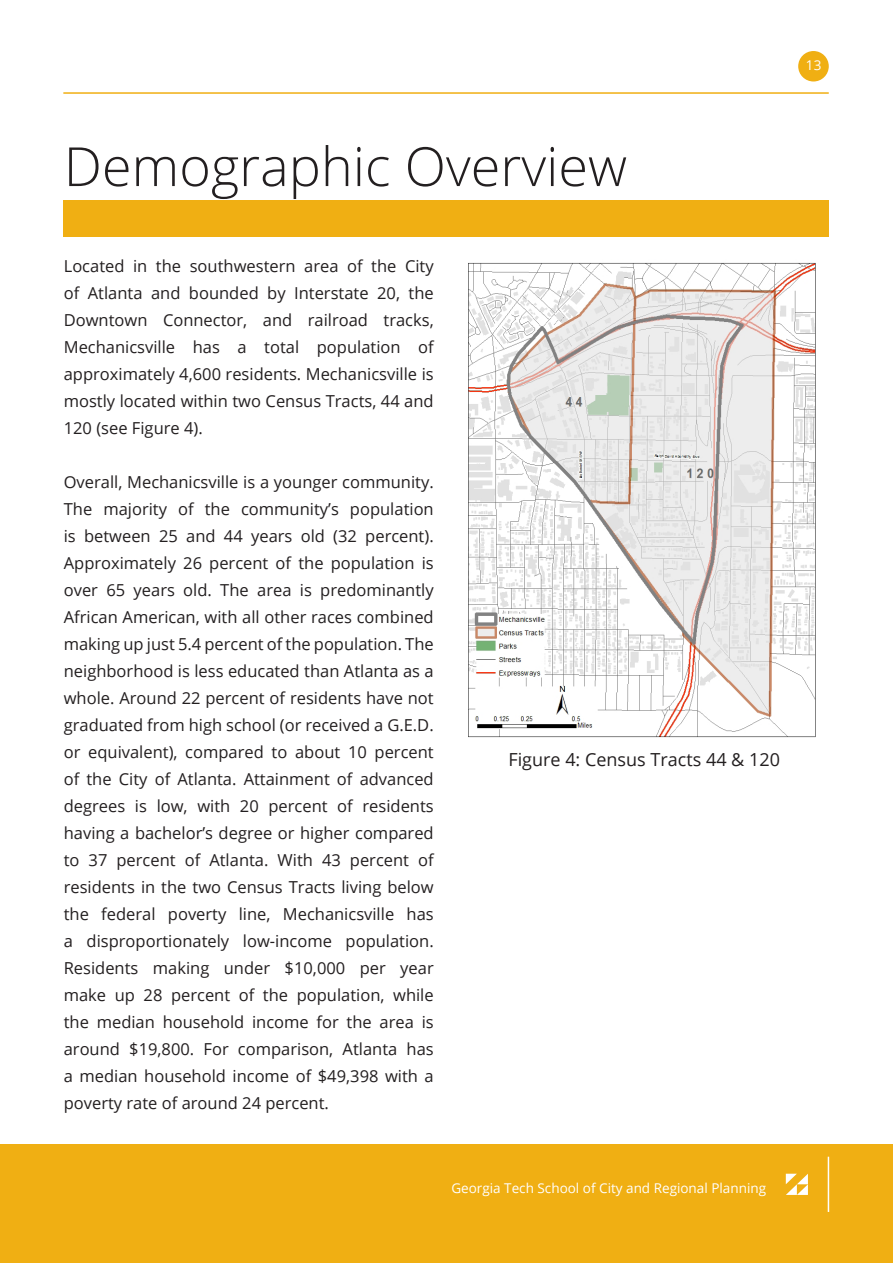
<style>
.page{position:relative;width:893px;height:1263px;background:#fff}
.page>*{position:absolute;margin:0;border:0;box-sizing:border-box;transform-origin:0 0}
.Heading_1___36pt{font:300 54px "Open Sans";color:#231f20}
.t1{font:18px "Open Sans";color:#231f20}
.Body___9pt_Left_Just{font:16.5px/27px "Open Sans";color:#231f20;text-align:justify}
.t2{font:13.5px "Open Sans";color:#fff}
</style>
<div class="page">
<div style="left:798px;top:51px;width:31px;height:30px;background:#f0af13;border-radius:50%"></div>
<hr style="left:63px;top:92px;width:766px;height:2px;background:#f0af13">
<div style="left:0;top:1144px;width:893px;height:119px;background:#f0af13"></div>
<hr style="left:828px;top:1157px;width:1px;height:55px;background:#fff">
<svg style="left:786px;top:1174px;width:22px;height:21px"></svg>
<img style="left:468px;top:262px;width:348px;height:476px">
<div style="left:63px;top:200px;width:766px;height:37px;background:#f0af13"></div>
<p class="t2" style="left:806px;top:56px;width:17px">13</p>
<p class="Heading_1___36pt" style="left:64px;top:129px;width:565px">Demographic Overview</p>
<p class="Body___9pt_Left_Just" style="left:64px;top:252px;width:371px">Located in the southwestern area of the City of Atlanta and bounded by Interstate 20, the Downtown Connector, and railroad tracks, Mechanicsville has a total population of approximately 4,600 residents. Mechanicsville is mostly located within two Census Tracts, 44 and 120 (see Figure 4).</p>
<p class="Body___9pt_Left_Just" style="left:64px;top:468px;width:371px">Overall, Mechanicsville is a younger community.<br>The majority of the community’s population is between 25 and 44 years old (32 percent).<br>Approximately 26 percent of the population is over 65 years old. The area is predominantly African American, with all other races combined making up just 5.4 percent of the population. The neighborhood is less educated than Atlanta as a whole. Around 22 percent of residents have not graduated from high school (or received a G.E.D. or equivalent), compared to about 10 percent of the City of Atlanta. Attainment of advanced degrees is low, with 20 percent of residents having a bachelor’s degree or higher compared to 37 percent of Atlanta. With 43 percent of residents in the two Census Tracts living below the federal poverty line, Mechanicsville has a disproportionately low-income population.<br>Residents making under $10,000 per year make up 28 percent of the population, while the median household income for the area is around $19,800. For comparison, Atlanta has a median household income of $49,398 with a poverty rate of around 24 percent.</p>
<p class="t1" style="left:508px;top:748px;width:273px">Figure 4: Census Tracts 44 &amp; 120</p>
<p class="t2" style="left:451px;top:1178px;width:316px">Georgia Tech School of City and Regional Planning</p>
</div>
